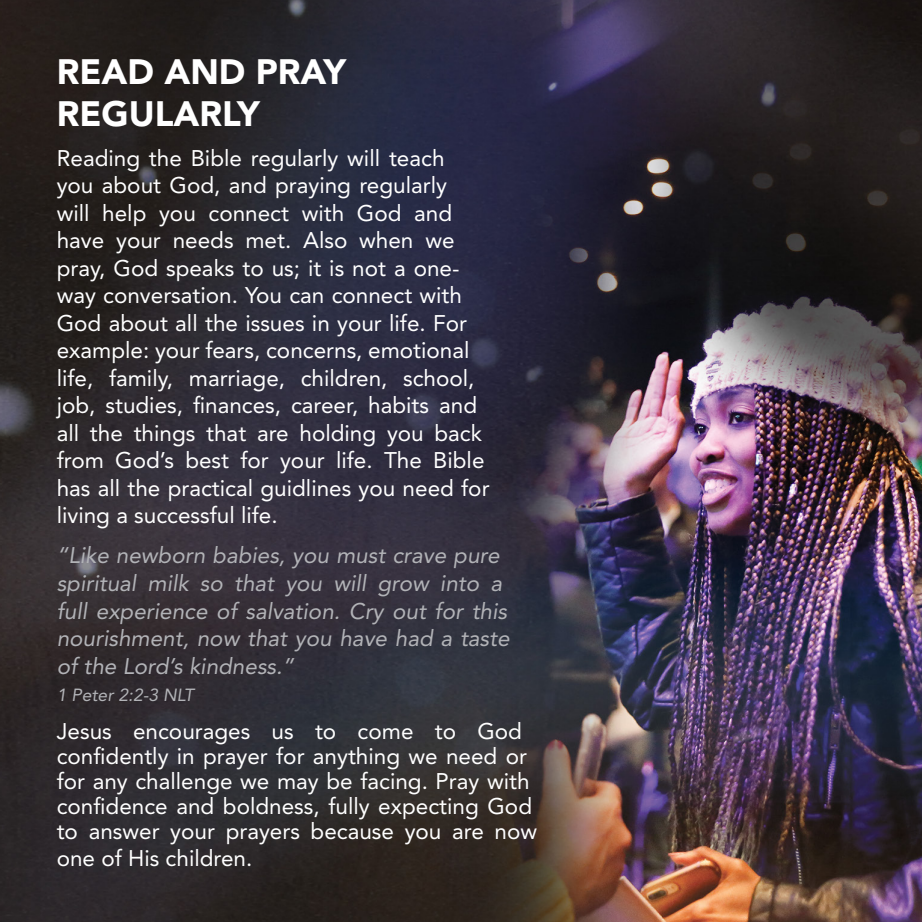
<style>
.page{position:relative;width:922px;height:922px;background:#fff}
.page>*{position:absolute;margin:0;border:0;box-sizing:border-box;transform-origin:0 0}
.t1{font:900 35px "Avenir LT Std";color:#fff}
.Paragraph_Style_1{font:22.5px/27.5px "Avenir LT Std";color:#fff}
.t2{font:italic 22.5px/27.5px "Avenir LT Std";color:#b2b3b7}
.t3{font:italic 17.5px "Avenir LT Std";color:#b2b3b7}
</style>
<div class="page">
<img style="left:0;top:0;width:921px;height:921px">
<p class="t1" style="left:57px;top:50px;width:291px">READ AND PRAY</p>
<p class="t1" style="left:57px;top:92px;width:204px">REGULARLY</p>
<p class="Paragraph_Style_1" style="left:57px;top:144px;width:434px">Reading the Bible regularly will teach<br>you about God, and praying regularly<br>will help you connect with God and have your needs met. Also when we pray, God speaks to us; it is not a one&shy;way conversation. You can connect with God about all the issues in your life. For example: your fears, concerns, emotional life, family, marriage, children, school, job, studies, finances, career, habits and all the things that are holding you back from God’s best for your life. The Bible has all the practical guidlines you need for living a successful life.</p>
<p class="t2" style="left:57px;top:542px;width:454px">“Like newborn babies, you must crave pure spiritual milk so that you will grow into a full experience of salvation. Cry out for this nourishment, now that you have had a taste of the Lord’s kindness.”</p>
<p class="t3" style="left:57px;top:684px;width:139px">1 Peter 2:2-3 NLT</p>
<p class="Paragraph_Style_1" style="left:57px;top:718px;width:482px;line-height:25px">Jesus encourages us to come to God confidently in prayer for anything we need or for any challenge we may be facing. Pray with confidence and boldness, fully expecting God to answer your prayers because you are now</p>
<p class="Paragraph_Style_1" style="left:57px;top:844px;width:197px">one of His children.</p>
</div>
